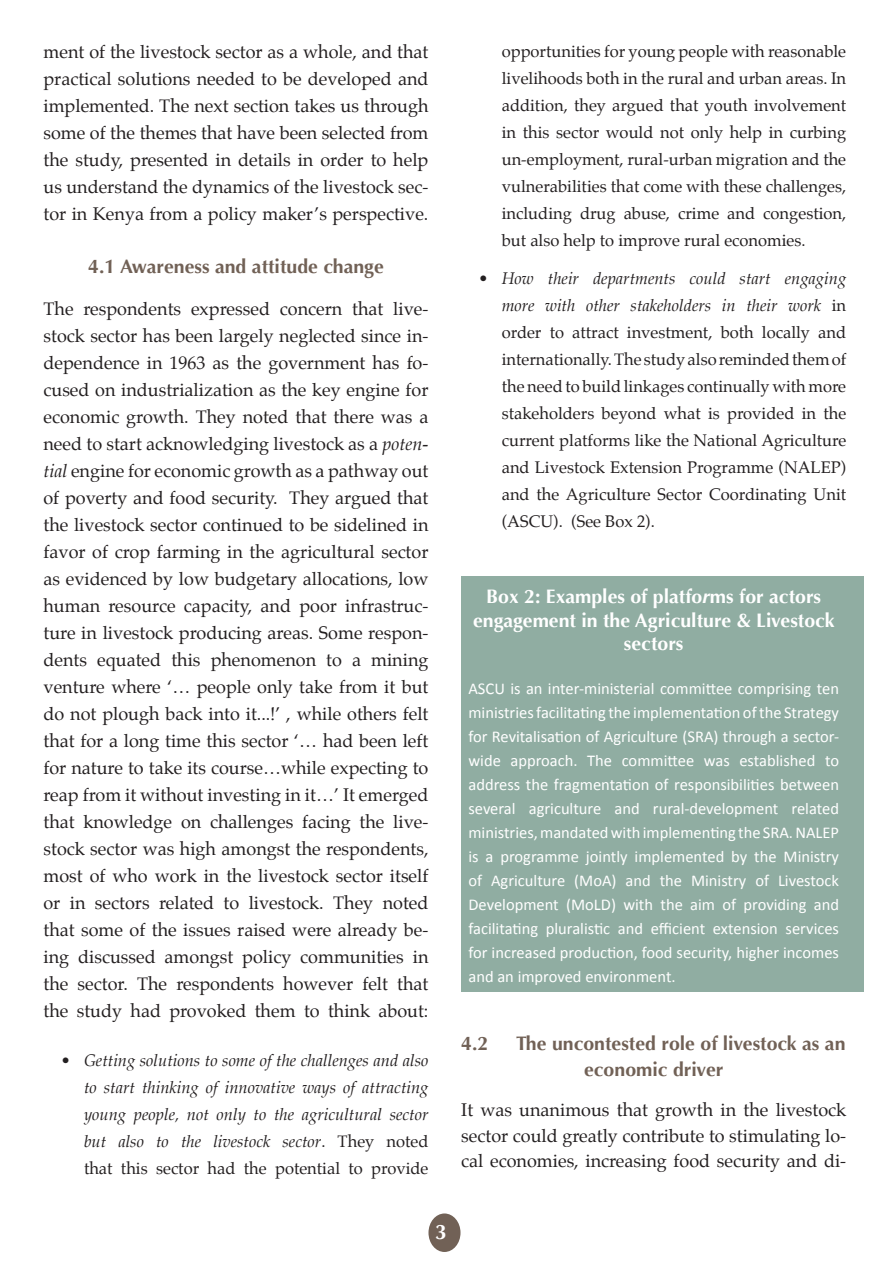
<style>
.page{position:relative;width:893px;height:1263px;background:#fff}
.page>*{position:absolute;margin:0;border:0;box-sizing:border-box;transform-origin:0 0}
.t1{font:700 21px "Optima";color:#fff}
.ABhead{font:700 19.5px/25.5px "Optima";color:#716156}
.t2{font:700 19.5px/23.4px "Optima";color:#fff;text-align:center}
.ATextC{font:18px/27px "Palatino";color:#231f20;text-align:justify}
.Bullets{font:16.5px/27px "Palatino";color:#231f20;text-align:justify}
.t3{font:16.5px/24px "Calibri";color:#fff;text-align:justify}
.Bullets-2{font:italic 16.5px/27px "Palatino";color:#231f20;text-align:justify}
.s1{font-style:italic}
.s2{font-style:normal}
</style>
<div class="page">
<div style="left:428px;top:1213px;width:32px;height:39px;background:#716156;border-radius:50%"></div>
<div style="left:461px;top:576px;width:402px;height:416px;background:#90ada2"></div>
<p class="ATextC" style="left:44px;top:39px;width:386px">ment of the livestock sector as a whole, and that practical solutions needed to be developed and implemented. The next section takes us through some of the themes that have been selected from the study, presented in details in order to help us understand the dynamics of the livestock sec&shy;tor in Kenya from a policy maker’s perspective.</p>
<p class="ABhead" style="left:88px;top:254px;width:297px">4.1 Awareness and attitude change</p>
<p class="ATextC" style="left:44px;top:295px;width:386px">The respondents expressed concern that live&shy;stock sector has been largely neglected since in&shy;dependence in 1963 as the government has fo&shy;cused on industrialization as the key engine for economic growth. They noted that there was a need to start acknowledging livestock as a <span class="s1">poten&shy;tial</span> engine for economic growth as a pathway out of poverty and food security. They argued that the livestock sector continued to be sidelined in favor of crop farming in the agricultural sector as evidenced by low budgetary allocations, low human resource capacity, and poor infrastruc&shy;ture in livestock producing areas. Some respon&shy;dents equated this phenomenon to a mining venture where ‘… people only take from it but do not plough back into it...!’ , while others felt that for a long time this sector ‘… had been left for nature to take its course…while expecting to reap from it without investing in it…’ It emerged that knowledge on challenges facing the live&shy;stock sector was high amongst the respondents, most of who work in the livestock sector itself or in sectors related to livestock. They noted that some of the issues raised were already be&shy;ing discussed amongst policy communities in the sector. The respondents however felt that the study had provoked them to think about:</p>
<p class="Bullets-2" style="left:84px;top:1047px;width:346px;text-indent:-22px">• Getting solutions to some of the challenges and also to start thinking of innovative ways of attracting young people, not only to the agricultural sector but also to the livestock sector<span class="s2">. They noted that this sector had the potential to provide</span></p>
<p class="Bullets" style="left:502px;top:38px;width:346px">opportunities for young people with reasonable livelihoods both in the rural and urban areas. In addition, they argued that youth involvement in this sector would not only help in curbing un-employment, rural-urban migration and the vulnerabilities that come with these challenges, including drug abuse, crime and congestion, but also help to improve rural economies.</p>
<p class="Bullets" style="left:502px;top:264px;width:346px;text-indent:-22px"><span class="s1">• How their departments could start engaging more with other stakeholders in their work</span> in order to attract investment, both locally and internationally. The study also reminded them of the need to build linkages continually with more stakeholders beyond what is provided in the current platforms like the National Agriculture and Livestock Extension Programme (NALEP) and the Agriculture Sector Coordinating Unit (ASCU). (See Box 2).</p>
<p class="t2" style="left:473px;top:585px;width:363px">Box 2: Examples of platfo<span class="s1">r</span>ms for actors engagement in the Agriculture &amp; Livestock sectors</p>
<p class="t3" style="left:468px;top:677px;width:372px">ASCU is an inter-ministerial committee comprising ten ministries facilitating the implementation of the Strategy for Revitalisation of Agriculture (SRA) through a sector&shy;wide approach. The committee was established to address the fragmentation of responsibilities between several agriculture and rural-development related ministries, mandated with implementing the SRA. NALEP is a programme jointly implemented by the Ministry of Agriculture (MoA) and the Ministry of Livestock Development (MoLD) with the aim of providing and facilitating pluralistic and efficient extension services for increased production, food security, higher incomes and an improved environment.</p>
<p class="ABhead" style="left:461px;top:1031px;width:29px">4.2</p>
<p class="ABhead" style="left:584px;top:1031px;width:263px;text-indent:-68px">The uncontested role of livestock as an economic driver</p>
<p class="ATextC" style="left:461px;top:1097px;width:386px;line-height:25.5px">It was unanimous that growth in the livestock sector could greatly contribute to stimulating lo&shy;cal economies, increasing food security and di-</p>
<p class="t1" style="left:435px;top:1219px;width:13px">3</p>
</div>
